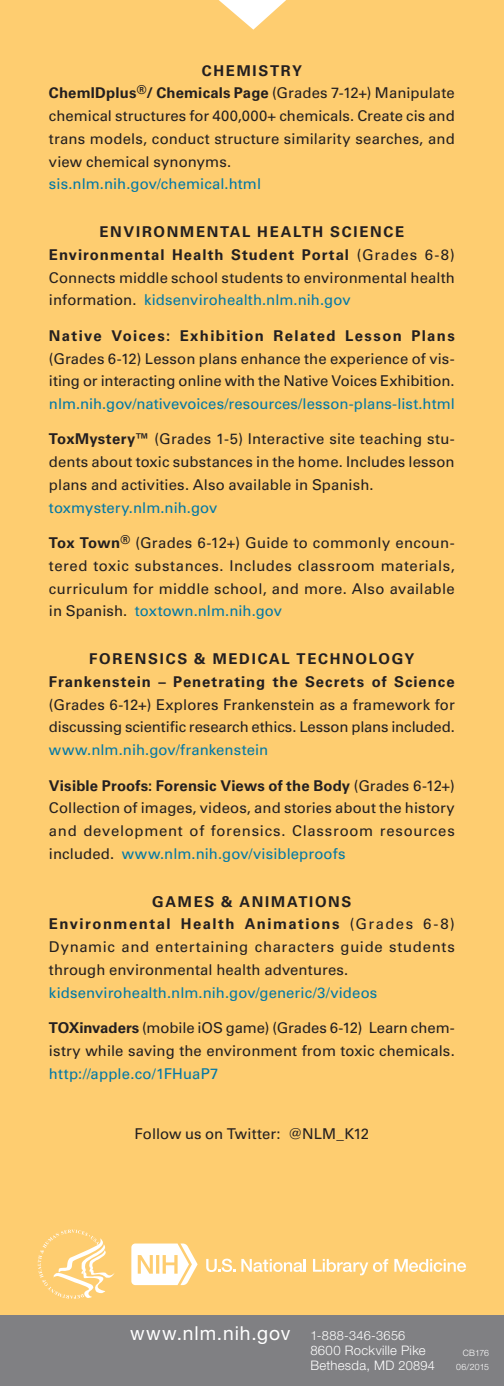
<style>
.page{position:relative;width:504px;height:1386px;background:#fecd70}
.page>*{position:absolute;margin:0;border:0;box-sizing:border-box;transform-origin:0 0}
.t1{font:19.25px "Helvetica Neue LT Std";letter-spacing:.045em;color:#fff}
.t2{font:19.25px "Orator Std";letter-spacing:.2em;color:#fff}
.t3{font:14.88px/22.8px "Univers LT Std";letter-spacing:.005em;color:#231f20}
.t4{font:14.88px "Univers LT Std";letter-spacing:.005em;color:#0278a6}
.t5{font:14.88px/22.8px "Univers LT Std";letter-spacing:.035em;color:#231f20}
.t6{font:700 14.88px/22.8px "Univers LT Std";letter-spacing:.09em;color:#231f20;text-align:center}
.t7{font:300 13.12px/14.9px "Helvetica Neue LT Std";letter-spacing:.025em;color:#fff}
.t8{font:300 8.75px/14.9px "Helvetica Neue LT Std";color:#fff;text-align:right}
.s1{font-weight:700}
.s2{color:#0278a6}
.s3{font-weight:300;font-size:12.78px}
.s4{font-size:12.78px}
</style>
<div class="page">
<svg style="left:219px;top:0;width:67px;height:30px"></svg>
<div style="left:0;top:1315px;width:504px;height:71px;background:#808083"></div>
<svg style="left:206px;top:1259px;width:182px;height:17px"></svg>
<svg style="left:394px;top:1259px;width:72px;height:13px"></svg>
<svg style="left:38px;top:1230px;width:160px;height:69px"></svg>
<p class="t3" style="left:49px;top:59px;width:407px;text-indent:153px"><span class="s1">CHEMISTRY<br>ChemIDplus</span><sup>®</sup><span class="s1">/ Chemicals Page</span> (Grades 7-12+) Manipulate chemical structures for 400,000+ chemicals. Create cis and trans models, conduct structure similarity searches, and view chemical synonyms.</p>
<p class="t4" style="left:49px;top:175px;width:214px">sis.nlm.nih.gov/chemical.html</p>
<p class="t3" style="left:49px;top:221px;width:407px;text-indent:51px"><span class="s1">ENVIRONMENTAL HEALTH SCIENCE Environmental Health Student Portal</span> (Grades 6-8)<br>Connects middle school students to environmental health information. <span class="s2">kidsenvirohealth.nlm.nih.gov</span></p>
<p class="t6" style="left:49px;top:324px;width:407px">Native Voices: Exhibition Related Lesson Plans</p>
<p class="t3" style="left:49px;top:347px;width:407px">(Grades 6-12) Lesson plans enhance the experience of vis&shy;iting or interacting online with the Native Voices Exhibition.</p>
<p class="t4" style="left:49px;top:395px;width:407px">nlm.nih.gov/nativevoices/resources/lesson-plans-list.html</p>
<p class="t3" style="left:49px;top:428px;width:407px;text-align:justify"><span class="s1">ToxMystery™</span> (Grades 1-5) Interactive site teaching stu&shy;dents about toxic substances in the home. Includes lesson plans and activities. Also available in Spanish.</p>
<p class="t4" style="left:49px;top:498px;width:170px">toxmystery.nlm.nih.gov</p>
<p class="t3" style="left:49px;top:531px;width:407px;text-align:justify"><span class="s1">Tox Town</span><sup>®</sup> (Grades 6-12+) Guide to commonly encoun&shy;tered toxic substances. Includes classroom materials, curriculum for middle school, and more. Also available in Spanish. <span class="s2">toxtown.nlm.nih.gov</span></p>
<p class="t6" style="left:49px;top:648px;width:407px">FORENSICS &amp; MEDICAL TECHNOLOGY<br>Frankenstein – Penetrating the Secrets of Science</p>
<p class="t3" style="left:49px;top:693px;width:407px">(Grades 6-12+) Explores Frankenstein as a framework for discussing scientific research ethics. Lesson plans included.</p>
<p class="t4" style="left:49px;top:741px;width:221px">www.nlm.nih.gov/frankenstein</p>
<p class="t3" style="left:49px;top:774px;width:407px;text-align:justify"><span class="s1">Visible Proofs: Forensic Views of the Body</span> (Grades 6-12+)<br>Collection of images, videos, and stories about the history and development of forensics. Classroom resources included. <span class="s2">www.nlm.nih.gov/visibleproofs</span></p>
<p class="t5" style="left:49px;top:890px;width:407px;text-indent:103px"><span class="s1">GAMES &amp; ANIMATIONS Environmental Health Animations</span> (Grades 6-8)<br>Dynamic and entertaining characters guide students through environmental health adventures.</p>
<p class="t4" style="left:49px;top:984px;width:330px">kidsenvirohealth.nlm.nih.gov/generic/3/videos</p>
<p class="t3" style="left:49px;top:1016px;width:407px"><span class="s1">TOXinvaders</span> (mobile iOS game) (Grades 6-12) Learn chem&shy;istry while saving the environment from toxic chemicals.</p>
<p class="t4" style="left:49px;top:1064px;width:171px">http://apple.co/1FHuaP7</p>
<p class="t3" style="left:135px;top:1123px;width:236px">Follow us on Twitter: @NLM_K12</p>
<p class="t1" style="left:130px;top:1322px;width:277px">www.nlm.nih.gov <span class="s3">1-888-346-3656</span></p>
<p class="t7" style="left:310px;top:1343px;width:126px">8600 Rockville Pike<br>Bethesda, MD <span class="s4">20894</span></p>
<p class="t8" style="left:456px;top:1345px;width:34px">CB176<br>06/2015</p>
<p class="t2" style="left:136px;top:1328px;width:229px">WWW.NLM.NIH.GOV</p>
</div>
